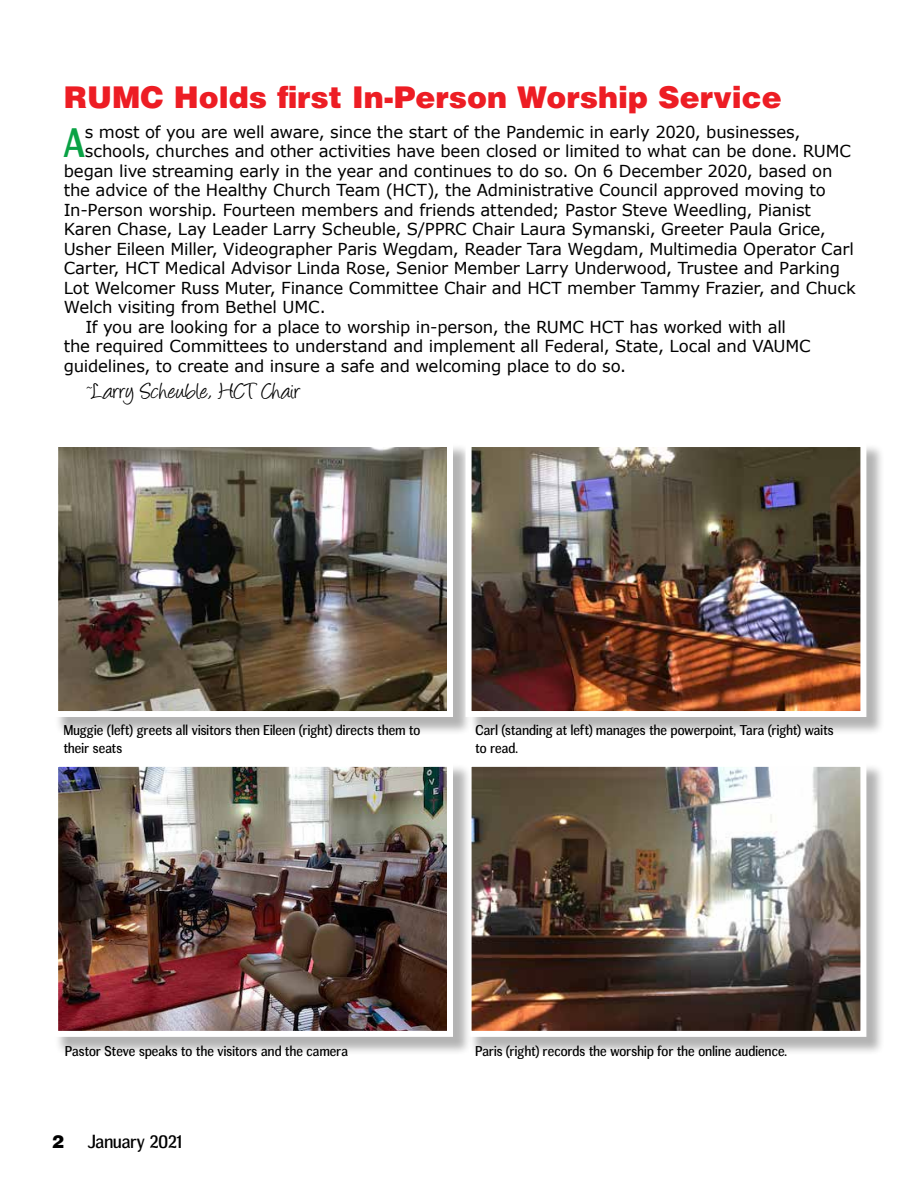
<style>
.page{position:relative;width:918px;height:1188px;background:#fff}
.page>*{position:absolute;margin:0;border:0;box-sizing:border-box;transform-origin:0 0}
.t1{font:39.15px "Meloche Rg";color:#0aa245}
.t2{font:900 30px "Helvetica LT Std";color:#ed1d24}
.t3{font:25.5px "Angelina";letter-spacing:.01em;color:#000}
.t4{font:18px "Meloche Rg";color:#000}
.t5{font:900 18px "Helvetica LT Std";color:#000}
.t6{font:16.5px "Verdana";letter-spacing:-.01em;color:#000}
.t7{font:13.5px/18px "Meloche Rg";letter-spacing:.015em;color:#000}
</style>
<div class="page">
<div style="left:468px;top:763px;width:417px;height:292px;background:#000;opacity:.3"></div>
<img style="left:473px;top:768px;width:386px;height:262px">
<div style="left:466px;top:761px;width:400px;height:276px;border:6px solid #fff"></div>
<div style="left:54px;top:443px;width:418px;height:292px;background:#000;opacity:.3"></div>
<img style="left:59px;top:448px;width:387px;height:262px">
<div style="left:52px;top:441px;width:401px;height:276px;border:6px solid #fff"></div>
<div style="left:468px;top:443px;width:417px;height:292px;background:#000;opacity:.3"></div>
<img style="left:473px;top:448px;width:386px;height:262px">
<div style="left:466px;top:441px;width:400px;height:276px;border:6px solid #fff"></div>
<div style="left:54px;top:763px;width:418px;height:292px;background:#000;opacity:.3"></div>
<img style="left:59px;top:768px;width:387px;height:262px">
<div style="left:52px;top:761px;width:401px;height:276px;border:6px solid #fff"></div>
<h2 class="t2" style="left:64px;top:77px;width:720px">RUMC Holds first In-Person Worship Service</h2>
<h1 class="t1" style="left:63px;top:120px;width:23px">A</h1>
<p class="t6" style="left:85px;top:121px;width:717px">s most of you are well aware, since the start of the Pandemic in early 2020, businesses,</p>
<p class="t6" style="left:85px;top:141px;width:768px">schools, churches and other activities have been closed or limited to what can be done. RUMC</p>
<p class="t6" style="left:64px;top:160px;width:770px">began live streaming early in the year and continues to do so. On 6 December 2020, based on</p>
<p class="t6" style="left:64px;top:180px;width:764px">the advice of the Healthy Church Team (HCT), the Administrative Council approved moving to</p>
<p class="t6" style="left:64px;top:199px;width:749px">In-Person worship. Fourteen members and friends attended; Pastor Steve Weedling, Pianist</p>
<p class="t6" style="left:64px;top:219px;width:764px">Karen Chase, Lay Leader Larry Scheuble, S/PPRC Chair Laura Symanski, Greeter Paula Grice,</p>
<p class="t6" style="left:64px;top:238px;width:792px">Usher Eileen Miller, Videographer Paris Wegdam, Reader Tara Wegdam, Multimedia Operator Carl</p>
<p class="t6" style="left:64px;top:258px;width:778px">Carter, HCT Medical Advisor Linda Rose, Senior Member Larry Underwood, Trustee and Parking</p>
<p class="t6" style="left:64px;top:277px;width:794px">Lot Welcomer Russ Muter, Finance Committee Chair and HCT member Tammy Frazier, and Chuck</p>
<p class="t6" style="left:64px;top:297px;width:263px">Welch visiting from Bethel UMC.</p>
<p class="t6" style="left:85px;top:316px;width:702px">If you are looking for a place to worship in-person, the RUMC HCT has worked with all</p>
<p class="t6" style="left:64px;top:336px;width:748px">the required Committees to understand and implement all Federal, State, Local and VAUMC</p>
<p class="t6" style="left:64px;top:355px;width:564px">guidelines, to create and insure a safe and welcoming place to do so.</p>
<h3 class="t3" style="left:85px;top:380px;width:218px">~Larry Scheuble, HCT Chair</h3>
<p class="t7" style="left:64px;top:721px;width:358px">Muggie (left) greets all visitors then Eileen (right) directs them to their seats</p>
<p class="t7" style="left:476px;top:721px;width:360px">Carl (standing at left) manages the powerpoint, Tara (right) waits to read.</p>
<p class="t7" style="left:65px;top:1042px;width:284px">Pastor Steve speaks to the visitors and the camera</p>
<p class="t7" style="left:476px;top:1042px;width:313px">Paris (right) records the worship for the online audience.</p>
<p class="t5" style="left:52px;top:1130px;width:14px">2</p>
<p class="t4" style="left:88px;top:1131px;width:96px">January 2021</p>
</div>
